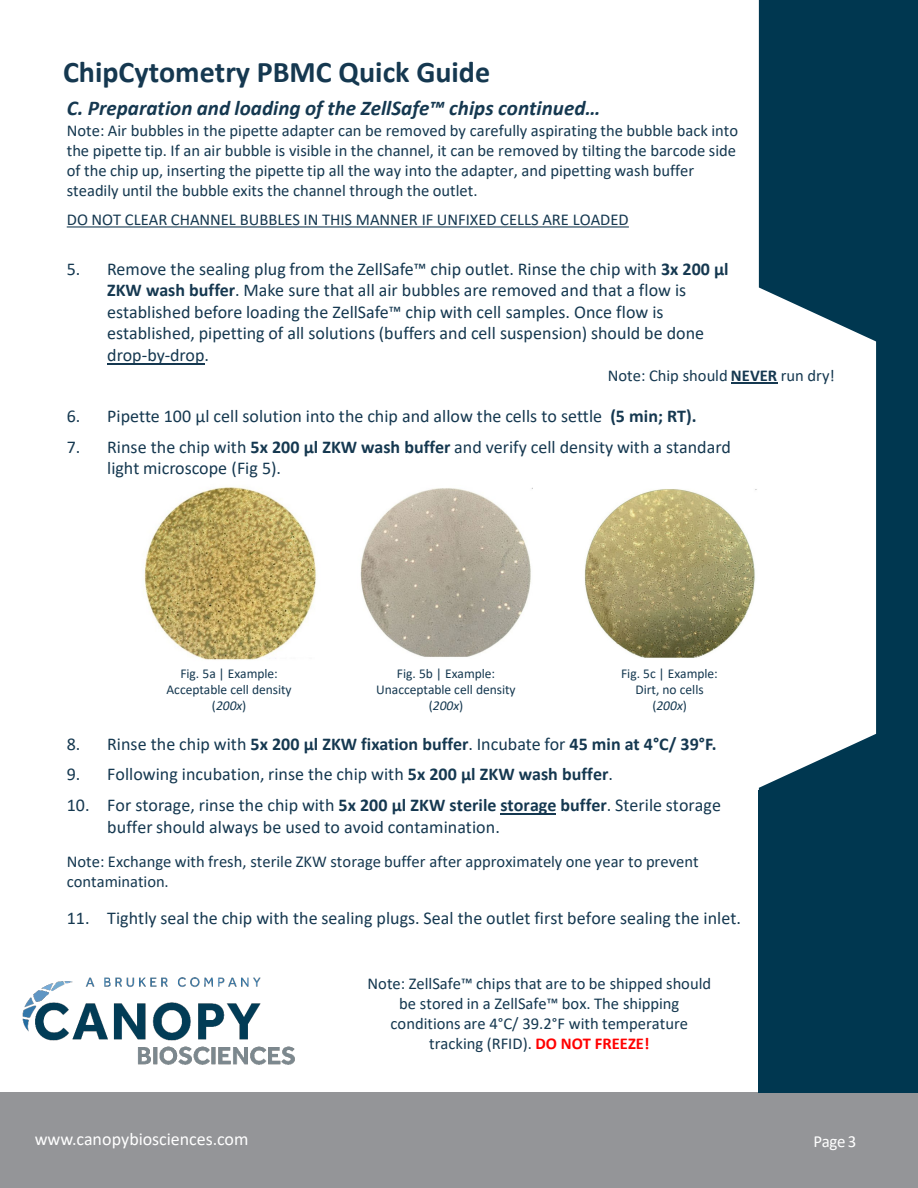
<style>
.page{position:relative;width:918px;height:1188px;background:#fff}
.page>*{position:absolute;margin:0;border:0;box-sizing:border-box;transform-origin:0 0}
.t1{font:700 30px "Calibri";color:#153850}
.t2{font:italic 700 21px "Calibri";color:#153850}
.t3{font:18px/21.6px "Calibri";color:#153850}
.t4{font:700 18px "Calibri";letter-spacing:.005em;color:#153850}
.t5{font:18px "Calibri";letter-spacing:-.005em;color:#fff}
.t6{font:16.95px "Calibri";color:#fff}
.t7{font:16.5px/19.8px "Calibri";color:#153850}
.t8{font:13.5px/16.2px "Calibri";color:#153850;text-align:center}
.t9{font:italic 13.5px "Calibri";color:#153850}
.s1{font-weight:700}
.s2{font-style:italic}
.s3{font-style:normal}
.s4{font-weight:400}
.s5{font-weight:700;color:#f00}
</style>
<div class="page">
<svg style="left:759px;top:0;width:139px;height:790px;fill:#003750"></svg>
<div style="left:0;top:1093px;width:918px;height:95px;background:#949598"></div>
<div style="left:898px;top:0;width:20px;height:790px;background:#003750"></div>
<div style="left:759px;top:790px;width:159px;height:303px;background:#003750"></div>
<img style="left:22px;top:977px;width:273px;height:88px">
<svg style="left:67px;top:226px;width:562px;height:2px"></svg>
<hr style="left:107px;top:363px;width:97px;height:1px;background:#153850">
<hr style="left:500px;top:813px;width:56px;height:1px;background:#153850">
<hr style="left:731px;top:383px;width:46px;height:1px;background:#153850">
<img style="left:144px;top:487px;width:173px;height:173px">
<img style="left:360px;top:487px;width:173px;height:170px">
<img style="left:584px;top:489px;width:173px;height:169px">
<h2 class="t1" style="left:63px;top:51px;width:429px">ChipCytometry PBMC Quick Guide</h2>
<p class="t2" style="left:67px;top:94px;width:535px">C. Preparation and loading of the ZellSafe™ chips continued…</p>
<p class="t7" style="left:67px;top:121px;width:673px">Note: Air bubbles in the pipette adapter can be removed by carefully aspirating the bubble back into the pipette tip. If an air bubble is visible in the channel, it can be removed by tilting the barcode side of the chip up, inserting the pipette tip all the way into the adapter, and pipetting wash buffer steadily until the bubble exits the channel through the outlet.</p>
<p class="t7" style="left:67px;top:209px;width:563px">DO NOT CLEAR CHANNEL BUBBLES IN THIS MANNER IF UNFIXED CELLS ARE LOADED</p>
<p class="t3" style="left:107px;top:257px;width:623px;text-indent:-41px">5. Remove the sealing plug from the ZellSafe™ chip outlet. Rinse the chip with <span class="s1">3x 200 µl ZKW wash buffer</span>. Make sure that all air bubbles are removed and that a flow is established before loading the ZellSafe™ chip with cell samples. Once flow is established, pipetting of all solutions (buffers and cell suspension) should be done drop-by-drop.</p>
<p class="t7" style="left:608px;top:365px;width:229px">Note: Chip should <span class="s1">NEVER</span> run dry!</p>
<p class="t3" style="left:67px;top:405px;width:631px">6. Pipette 100 µl cell solution into the chip and allow the cells to settle <span class="s1">(5 min; RT).</span></p>
<p class="t3" style="left:107px;top:436px;width:625px;text-indent:-40px">7. Rinse the chip with <span class="s1">5x 200 µl ZKW wash buffer</span> and verify cell density with a standard light microscope (Fig 5).</p>
<p class="t8" style="left:180px;top:665px;width:99px">Fig. 5a | Example:</p>
<p class="t8" style="left:167px;top:681px;width:127px">Acceptable cell density (<span class="s2">200x</span>)</p>
<p class="t8" style="left:397px;top:665px;width:100px">Fig. 5b | Example:</p>
<p class="t8" style="left:376px;top:681px;width:141px">Unacceptable cell density (<span class="s2">200x</span>)</p>
<p class="t8" style="left:621px;top:665px;width:98px">Fig. 5c | Example:</p>
<p class="t8" style="left:636px;top:681px;width:70px">Dirt, no cells</p>
<p class="t9" style="left:652px;top:696px;width:36px"><span class="s3">(</span>200x<span class="s3">)</span></p>
<p class="t4" style="left:67px;top:731px;width:651px"><span class="s4">8. Rinse the chip with</span> 5x 200 μl ZKW fixation buffer<span class="s4">. Incubate for</span> 45 min at 4°C/ 39°F.</p>
<p class="t3" style="left:67px;top:763px;width:548px">9. Following incubation, rinse the chip with <span class="s1">5x 200 μl ZKW wash buffer</span>.</p>
<p class="t3" style="left:107px;top:794px;width:615px;text-indent:-41px">10. For storage, rinse the chip with <span class="s1">5x 200 µl ZKW sterile storage buffer</span>. Sterile storage buffer should always be used to avoid contamination.</p>
<p class="t7" style="left:67px;top:851px;width:633px">Note: Exchange with fresh, sterile ZKW storage buffer after approximately one year to prevent contamination.</p>
<p class="t3" style="left:67px;top:907px;width:676px">11. Tightly seal the chip with the sealing plugs. Seal the outlet first before sealing the inlet.</p>
<p class="t7" style="left:368px;top:973px;width:345px;text-align:center">Note: ZellSafe™ chips that are to be shipped should be stored in a ZellSafe™ box. The shipping conditions are 4°C/ 39.2°F with temperature tracking (RFID). <span class="s5">DO NOT FREEZE!</span></p>
<p class="t5" style="left:35px;top:1127px;width:215px">www.canopybiosciences.com</p>
<p class="t6" style="left:813px;top:1130px;width:45px">Page 3</p>
</div>
